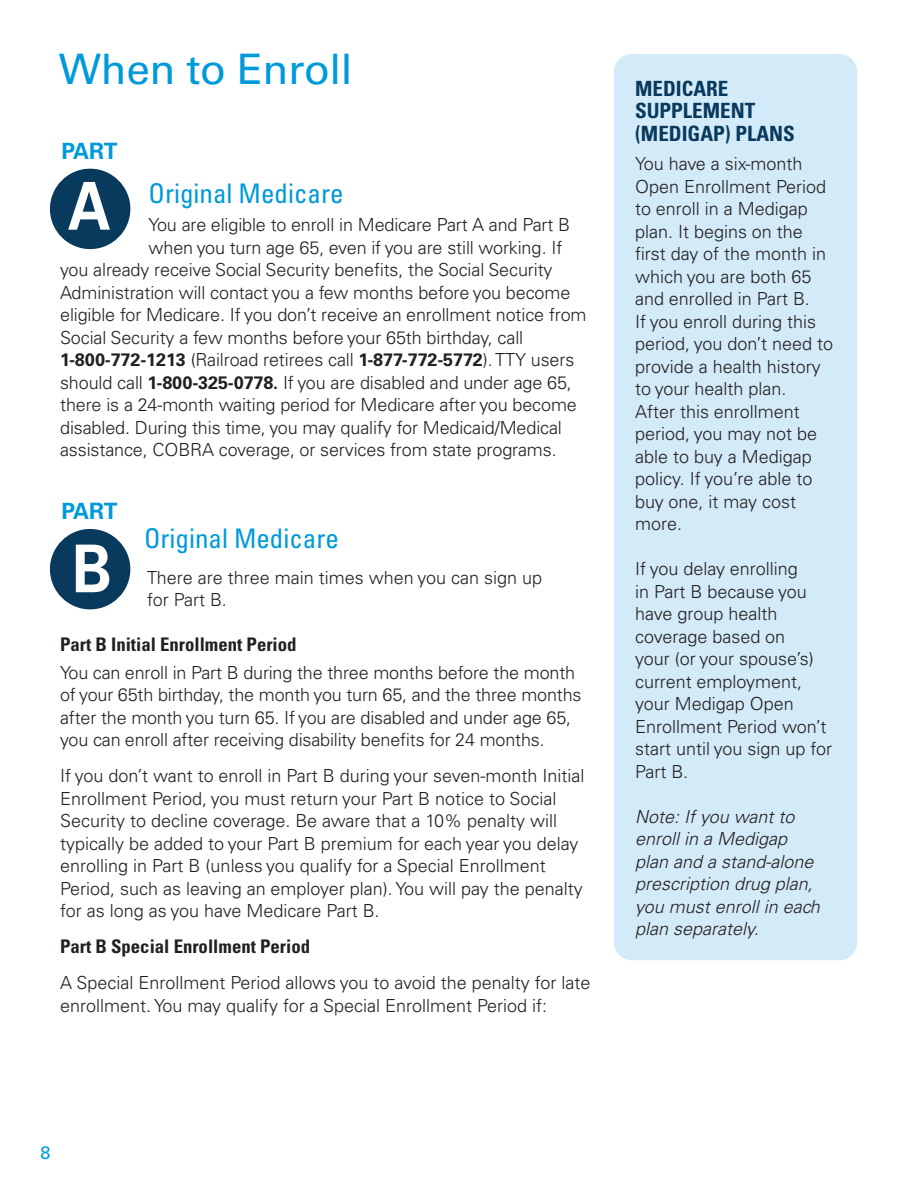
<style>
.page{position:relative;width:918px;height:1188px;background:#fff}
.page>*{position:absolute;margin:0;border:0;box-sizing:border-box;transform-origin:0 0}
.t1{font:700 66px "Univers LT Pro 65";color:#fff;scale:.91 1}
.t2{font:42px "Univers LT Pro 55 Roman";letter-spacing:-.01em;color:#009ada}
.Subhead{font:condensed 27px "Univers LT Pro";color:#009ada}
.Body_Copy{font:condensed 27px "Univers LT Pro";color:#009ada}
.t3{font:700 22.5px "Univers LT Pro 65";letter-spacing:-.02em;color:#009ada}
.Body_Copy-2{font:700 condensed 21px/22.5px "Univers LT Pro";color:#083a5e}
.Paragraph_heads{font:700 condensed 18.75px "Univers LT Pro";color:#231f20}
.Body_Copy-3{font:700 condensed 18.75px "Univers LT Pro";color:#231f20}
.Body_Copy-4{font:300 18px/22.5px "Univers LT Pro 45";letter-spacing:-.005em;color:#231f20}
.Body_Copy-5{font:italic 300 18px/22.5px "Univers LT Pro 45";color:#231f20}
.Body_Copy-6{font:18px "Univers LT Pro 55 Roman";color:#009ada}
.s1{font-family:"Univers LT Pro 65";font-weight:700}
</style>
<div class="page">
<div style="left:614px;top:54px;width:243px;height:906px;background:#d3eaf8;border-radius:18px"></div>
<div style="left:50px;top:169px;width:80px;height:80px;background:#083a5e;border-radius:50%"></div>
<div style="left:50px;top:529px;width:80px;height:80px;background:#083a5e;border-radius:50%"></div>
<p class="t2" style="left:59px;top:40px;width:295px">When to Enroll</p>
<p class="t3" style="left:62px;top:135px;width:58px">PART</p>
<p class="t1" style="left:68px;top:160px;width:49px">A</p>
<p class="Subhead" style="left:149px;top:177px;width:196px">Original Medicare</p>
<p class="Body_Copy-4" style="left:149px;top:213px;width:423px">You are eligible to enroll in Medicare Part A and Part B</p>
<p class="Body_Copy-4" style="left:149px;top:236px;width:415px">when you turn age 65, even if you are still working. If</p>
<p class="Body_Copy-4" style="left:60px;top:258px;width:494px">you already receive Social Security benefits, the Social Security</p>
<p class="Body_Copy-4" style="left:60px;top:281px;width:512px">Administration will contact you a few months before you become</p>
<p class="Body_Copy-4" style="left:60px;top:303px;width:528px">eligible for Medicare. If you don’t receive an enrollment notice from</p>
<p class="Body_Copy-4" style="left:60px;top:326px;width:465px">Social Security a few months before your 65th birthday, call</p>
<p class="Body_Copy-4" style="left:60px;top:348px;width:516px"><span class="s1">1-800-772-1213</span> (Railroad retirees call <span class="s1">1-877-772-5772</span>). TTY users</p>
<p class="Body_Copy-4" style="left:60px;top:371px;width:513px">should call <span class="s1">1-800-325-0778.</span> If you are disabled and under age 65,</p>
<p class="Body_Copy-4" style="left:60px;top:393px;width:518px">there is a 24-month waiting period for Medicare after you become</p>
<p class="Body_Copy-4" style="left:60px;top:416px;width:503px">disabled. During this time, you may qualify for Medicaid/Medical</p>
<p class="Body_Copy-4" style="left:60px;top:438px;width:498px">assistance, COBRA coverage, or services from state programs.</p>
<p class="t3" style="left:62px;top:495px;width:58px">PART</p>
<p class="Body_Copy" style="left:144px;top:521px;width:196px">Original Medicare</p>
<p class="Body_Copy-4" style="left:147px;top:566px;width:397px">There are three main times when you can sign up for Part B.</p>
<p class="Paragraph_heads" style="left:60px;top:633px;width:238px">Part B Initial Enrollment Period</p>
<p class="Body_Copy-4" style="left:60px;top:661px;width:523px">You can enroll in Part B during the three months before the month of your 65th birthday, the month you turn 65, and the three months after the month you turn 65. If you are disabled and under age 65, you can enroll after receiving disability benefits for 24 months.</p>
<p class="Body_Copy-4" style="left:60px;top:764px;width:526px">If you don’t want to enroll in Part B during your seven-month Initial Enrollment Period, you must return your Part B notice to Social Security to decline coverage. Be aware that a 10% penalty will typically be added to your Part B premium for each year you delay enrolling in Part B (unless you qualify for a Special Enrollment Period, such as leaving an employer plan). You will pay the penalty for as long as you have Medicare Part B.</p>
<p class="Body_Copy-3" style="left:60px;top:935px;width:252px">Part B Special Enrollment Period</p>
<p class="Body_Copy-4" style="left:60px;top:971px;width:532px">A Special Enrollment Period allows you to avoid the penalty for late enrollment. You may qualify for a Special Enrollment Period if:</p>
<p class="t1" style="left:72px;top:522px;width:45px">B</p>
<p class="Body_Copy-2" style="left:635px;top:77px;width:161px">MEDICARE<br>SUPPLEMENT (MEDIGAP) PLANS</p>
<p class="Body_Copy-4" style="left:635px;top:152px;width:200px">You have a six-month<br>Open Enrollment Period to enroll in a Medigap plan. It begins on the first day of the month in which you are both 65 and enrolled in Part B.<br>If you enroll during this period, you don’t need to provide a health history to your health plan.</p>
<p class="Body_Copy-4" style="left:635px;top:399px;width:184px">After this enrollment period, you may not be able to buy a Medigap policy. If you’re able to buy one, it may cost more.</p>
<p class="Body_Copy-4" style="left:635px;top:557px;width:198px">If you delay enrolling<br>in Part B because you have group health coverage based on<br>your (or your spouse’s) current employment, your Medigap Open<br>Enrollment Period won’t start until you sign up for<br>Part B.</p>
<p class="Body_Copy-5" style="left:635px;top:805px;width:186px">Note: If you want to enroll in a Medigap plan and a stand-alone prescription drug plan, you must enroll in each plan separately.</p>
<p class="Body_Copy-6" style="left:40px;top:1140px;width:12px">8</p>
</div>
